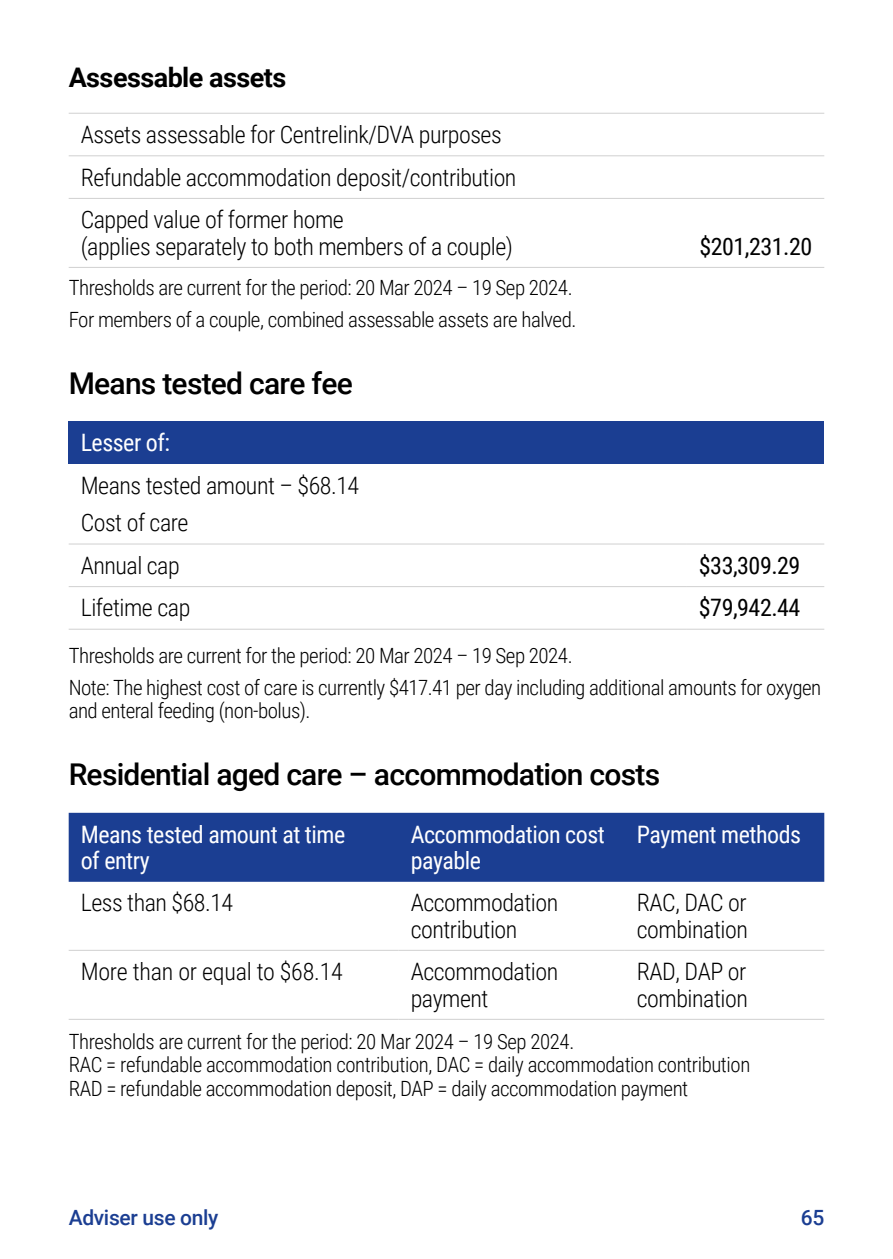
<style>
.page{position:relative;width:893px;height:1259px;background:#fff}
.page>*{position:absolute;margin:0;border:0;box-sizing:border-box;transform-origin:0 0}
.CFS_02_A6-FT_Subhead_2{font:500 30px "Roboto";letter-spacing:-.025em;color:#000}
.CFS_02_A6-FT_Subhead_2_TOC{font:500 30px "Roboto";letter-spacing:-.025em;color:#000}
.CFS_02_A6-FT_Subhead_3{font:700 27px "Roboto";letter-spacing:-.02em;color:#000}
.CFS_04_A6-FT_Table_Body{font:300 24px/26.4px "Roboto Condensed";letter-spacing:-.02em;color:#000}
.CFS_04_A6-FT_Table_Col_Head{font:24px/26.4px "Roboto Condensed";letter-spacing:-.02em;color:#fff}
.CFS_04_A6-FT_Table_Body-2{font:24px "Roboto Condensed";letter-spacing:-.02em;color:#000}
.CFS_09_A6-FT_Disclaimer{font:300 21px/23.1px "Roboto Condensed";letter-spacing:-.025em;color:#000}
.t1{font:500 21px "Roboto";letter-spacing:-.015em;color:#1b3e92}
</style>
<div class="page">
<hr style="left:69px;top:155px;width:755px;height:1px;background:#d0d0d0">
<hr style="left:69px;top:198px;width:755px;height:1px;background:#d0d0d0">
<hr style="left:69px;top:267px;width:755px;height:1px;background:#d0d0d0">
<hr style="left:69px;top:113px;width:755px;height:1px;background:#d0d0d0">
<div style="left:69px;top:421px;width:755px;height:43px;background:#1b3e92"></div>
<hr style="left:69px;top:586px;width:618px;height:1px;background:#d0d0d0">
<hr style="left:687px;top:586px;width:137px;height:1px;background:#d0d0d0">
<hr style="left:69px;top:628px;width:618px;height:2px;background:#d0d0d0">
<hr style="left:687px;top:628px;width:137px;height:2px;background:#d0d0d0">
<hr style="left:69px;top:543px;width:618px;height:1px;background:#d0d0d0">
<hr style="left:687px;top:543px;width:137px;height:1px;background:#d0d0d0">
<div style="left:69px;top:813px;width:755px;height:69px;background:#1b3e92"></div>
<hr style="left:69px;top:950px;width:330px;height:1px;background:#d0d0d0">
<hr style="left:399px;top:950px;width:226px;height:1px;background:#d0d0d0">
<hr style="left:625px;top:950px;width:199px;height:1px;background:#d0d0d0">
<hr style="left:69px;top:1019px;width:330px;height:1px;background:#d0d0d0">
<hr style="left:399px;top:1019px;width:226px;height:1px;background:#d0d0d0">
<hr style="left:625px;top:1019px;width:199px;height:1px;background:#d0d0d0">
<h4 class="CFS_02_A6-FT_Subhead_3" style="left:69px;top:59px;width:219px">Assessable assets</h4>
<p class="CFS_04_A6-FT_Table_Body" style="left:81px;top:120px;width:423px">Assets assessable for Centrelink/DVA purposes</p>
<p class="CFS_04_A6-FT_Table_Body" style="left:81px;top:163px;width:437px">Refundable accommodation deposit/contribution</p>
<p class="CFS_04_A6-FT_Table_Body" style="left:81px;top:206px;width:434px">Capped value of former home<br>(applies separately to both members of a couple)</p>
<p class="CFS_04_A6-FT_Table_Body-2" style="left:699px;top:229px;width:114px">$201,231.20</p>
<p class="CFS_09_A6-FT_Disclaimer" style="left:69px;top:275px;width:505px">Thresholds are current for the period: 20 Mar 2024 – 19 Sep 2024.</p>
<p class="CFS_09_A6-FT_Disclaimer" style="left:69px;top:307px;width:509px">For members of a couple, combined assessable assets are halved.</p>
<h3 class="CFS_02_A6-FT_Subhead_2_TOC" style="left:69px;top:362px;width:286px">Means tested care fee</h3>
<h6 class="CFS_04_A6-FT_Table_Col_Head" style="left:81px;top:429px;width:91px">Lesser of:</h6>
<p class="CFS_04_A6-FT_Table_Body" style="left:81px;top:471px;width:280px">Means tested amount – $68.14</p>
<p class="CFS_04_A6-FT_Table_Body" style="left:81px;top:508px;width:109px">Cost of care</p>
<p class="CFS_04_A6-FT_Table_Body" style="left:81px;top:551px;width:101px">Annual cap</p>
<p class="CFS_04_A6-FT_Table_Body-2" style="left:699px;top:548px;width:103px">$33,309.29</p>
<p class="CFS_04_A6-FT_Table_Body" style="left:81px;top:594px;width:111px">Lifetime cap</p>
<p class="CFS_04_A6-FT_Table_Body-2" style="left:699px;top:591px;width:103px">$79,942.44</p>
<p class="CFS_09_A6-FT_Disclaimer" style="left:69px;top:643px;width:505px">Thresholds are current for the period: 20 Mar 2024 – 19 Sep 2024.</p>
<p class="CFS_09_A6-FT_Disclaimer" style="left:69px;top:675px;width:754px">Note: The highest cost of care is currently $417.41 per day including additional amounts for oxygen and enteral feeding (non-bolus).</p>
<h3 class="CFS_02_A6-FT_Subhead_2" style="left:69px;top:753px;width:593px">Residential aged care – accommodation costs</h3>
<h6 class="CFS_04_A6-FT_Table_Col_Head" style="left:81px;top:820px;width:266px">Means tested amount at time of entry</h6>
<h6 class="CFS_04_A6-FT_Table_Col_Head" style="left:411px;top:820px;width:196px">Accommodation cost payable</h6>
<h6 class="CFS_04_A6-FT_Table_Col_Head" style="left:637px;top:820px;width:166px">Payment methods</h6>
<p class="CFS_04_A6-FT_Table_Body" style="left:81px;top:888px;width:154px">Less than $68.14</p>
<p class="CFS_04_A6-FT_Table_Body" style="left:411px;top:888px;width:149px">Accommodation contribution</p>
<p class="CFS_04_A6-FT_Table_Body" style="left:637px;top:888px;width:113px">RAC, DAC or combination</p>
<p class="CFS_04_A6-FT_Table_Body" style="left:81px;top:957px;width:264px">More than or equal to $68.14</p>
<p class="CFS_04_A6-FT_Table_Body" style="left:411px;top:957px;width:149px">Accommodation payment</p>
<p class="CFS_04_A6-FT_Table_Body" style="left:637px;top:957px;width:113px">RAD, DAP or combination</p>
<p class="CFS_09_A6-FT_Disclaimer" style="left:69px;top:1029px;width:507px">Thresholds are current for the period: 20 Mar 2024 – 19 Sep 2024.</p>
<p class="CFS_09_A6-FT_Disclaimer" style="left:69px;top:1052px;width:683px">RAC = refundable accommodation contribution, DAC = daily accommodation contribution</p>
<p class="CFS_09_A6-FT_Disclaimer" style="left:69px;top:1075px;width:621px">RAD = refundable accommodation deposit, DAP = daily accommodation payment</p>
<p class="t1" style="left:69px;top:1203px;width:151px">Adviser use only</p>
<p class="t1" style="left:801px;top:1203px;width:25px">65</p>
</div>
